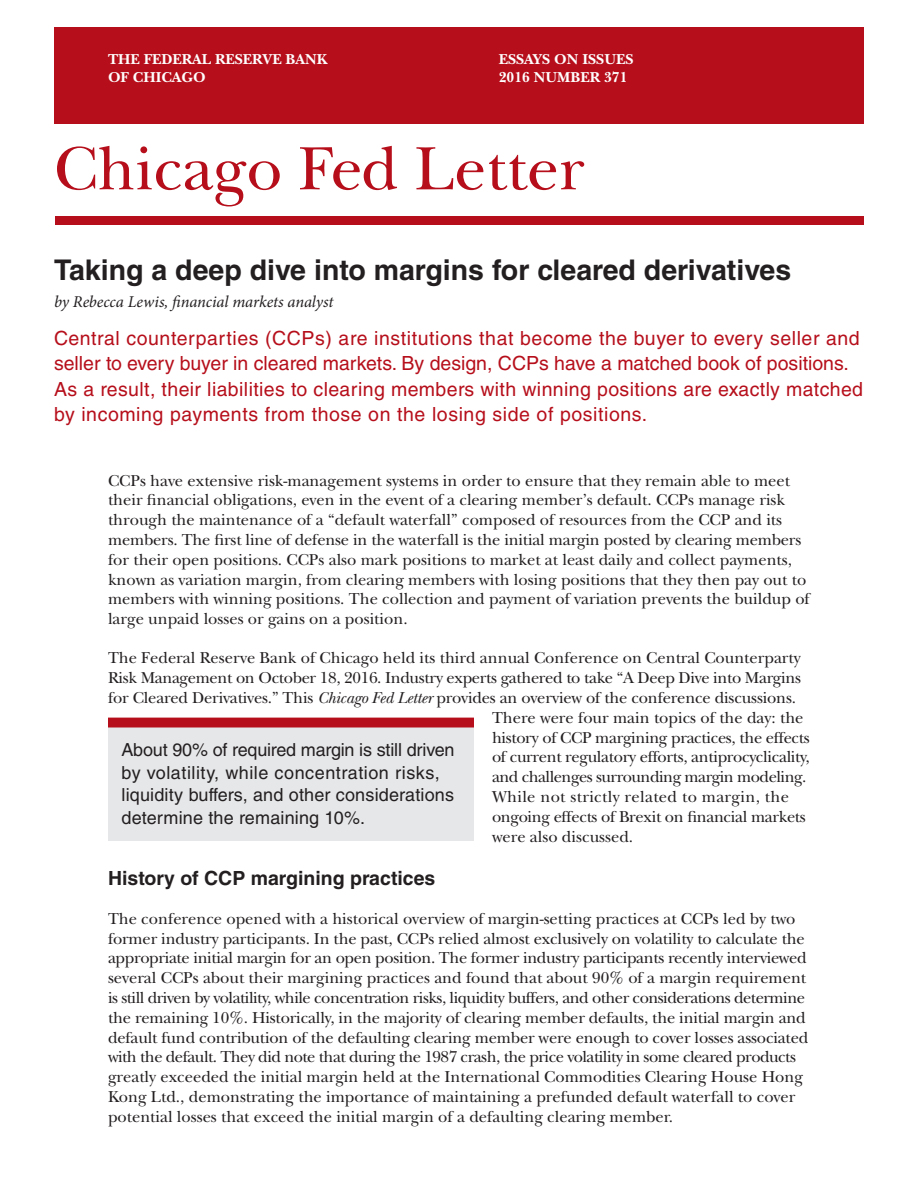
<style>
.page{position:relative;width:918px;height:1188px;background:#fff}
.page>*{position:absolute;margin:0;border:0;box-sizing:border-box;transform-origin:0 0}
.t1{font:63.75px "New Baskerville Std";color:#b60f1b}
.headline{font:700 28.5px "Helvetica LT Std";color:#231f20}
.summary{font:19.5px/25.5px "Helvetica LT Std";letter-spacing:.02em;color:#b60f1b}
.Subhead{font:700 19.5px "Helvetica LT Std";color:#231f20}
.pull-out_Quote{font:18px/22.5px "Helvetica LT Std";letter-spacing:.01em;color:#231f20}
.CFL_body_text{font:16.5px/19.8px "New Baskerville Std";color:#231f20}
.CFL_body_text-2{font:16.5px "New Baskerville Std";letter-spacing:-.02em;color:#231f20}
.CFL_body_text-3{font:16.5px "New Baskerville Std";letter-spacing:-.03em;color:#231f20}
.author{font:italic 16.5px "Minion Pro";letter-spacing:-.005em;color:#231f20}
.CFL_body_text-4{font:16.5px "New Baskerville Std";letter-spacing:.02em;color:#231f20}
.t2{font:700 15px/18px "New Baskerville Std";color:#fff}
.s1{font-style:italic}
</style>
<div class="page">
<div style="left:54px;top:27px;width:810px;height:96px;background:#b60f1b"></div>
<div style="left:56px;top:216px;width:808px;height:9px;background:#b60f1b"></div>
<div style="left:108px;top:724px;width:366px;height:117px;background:#e6e7e9"></div>
<div style="left:108px;top:718px;width:366px;height:10px;background:#b60f1b;border:2px solid #b60f1b"></div>
<p class="t2" style="left:108px;top:50px;width:221px">THE FEDERAL RESERVE BANK<br>OF CHICAGO</p>
<p class="t2" style="left:499px;top:50px;width:136px">ESSAYS ON ISSUES<br>2016 NUMBER 371</p>
<h1 class="t1" style="left:54px;top:132px;width:532px">Chicago Fed Letter</h1>
<p class="headline" style="left:54px;top:253px;width:739px">Taking a deep dive into margins for cleared derivatives</p>
<p class="author" style="left:54px;top:290px;width:281px">by Rebecca Lewis, financial markets analyst</p>
<p class="summary" style="left:54px;top:325px;width:811px">Central counterparties (CCPs) are institutions that become the buyer to every seller and seller to every buyer in cleared markets. By design, CCPs have a matched book of positions.<br>As a result, their liabilities to clearing members with winning positions are exactly matched by incoming payments from those on the losing side of positions.</p>
<p class="CFL_body_text" style="left:108px;top:470px;width:703px">CCPs have extensive risk-management systems in order to ensure that they remain able to meet their financial obligations, even in the event of a clearing member’s default. CCPs manage risk through the maintenance of a “default waterfall” composed of resources from the CCP and its members. The first line of defense in the waterfall is the initial margin posted by clearing members for their open positions. CCPs also mark positions to market at least daily and collect payments, known as variation margin, from clearing members with losing positions that they then pay out to members with winning positions. The collection and payment of variation prevents the buildup of large unpaid losses or gains on a position.</p>
<p class="CFL_body_text" style="left:108px;top:648px;width:694px">The Federal Reserve Bank of Chicago held its third annual Conference on Central Counterparty</p>
<p class="CFL_body_text-2" style="left:108px;top:668px;width:694px">Risk Management on October 18, 2016. Industry experts gathered to take “A Deep Dive into Margins</p>
<p class="CFL_body_text" style="left:108px;top:688px;width:690px">for Cleared Derivatives.” This <span class="s1">Chicago Fed Letter</span> provides an overview of the conference discussions.</p>
<p class="CFL_body_text" style="left:492px;top:708px;width:313px">There were four main topics of the day: the</p>
<p class="CFL_body_text-2" style="left:492px;top:728px;width:319px">history of CCP margining practices, the effects</p>
<p class="CFL_body_text-2" style="left:492px;top:748px;width:319px">of current regulatory efforts, antiprocyclicality,</p>
<p class="CFL_body_text-3" style="left:492px;top:767px;width:316px">and challenges surrounding margin modeling.</p>
<p class="CFL_body_text-4" style="left:492px;top:787px;width:299px">While not strictly related to margin, the</p>
<p class="CFL_body_text-2" style="left:492px;top:807px;width:315px">ongoing effects of Brexit on financial markets</p>
<p class="CFL_body_text" style="left:492px;top:827px;width:143px">were also discussed.</p>
<p class="Subhead" style="left:108px;top:866px;width:329px">History of CCP margining practices</p>
<p class="CFL_body_text" style="left:108px;top:909px;width:702px">The conference opened with a historical overview of margin-setting practices at CCPs led by two former industry participants. In the past, CCPs relied almost exclusively on volatility to calculate the appropriate initial margin for an open position. The former industry participants recently interviewed several CCPs about their margining practices and found that about 90% of a margin requirement is still driven by volatility, while concentration risks, liquidity buffers, and other considerations determine the remaining 10%. Historically, in the majority of clearing member defaults, the initial margin and default fund contribution of the defaulting clearing member were enough to cover losses associated with the default. They did note that during the 1987 crash, the price volatility in some cleared products greatly exceeded the initial margin held at the International Commodities Clearing House Hong Kong Ltd., demonstrating the importance of maintaining a prefunded default waterfall to cover potential losses that exceed the initial margin of a defaulting clearing member.</p>
<p class="pull-out_Quote" style="left:122px;top:738px;width:335px">About 90% of required margin is still driven by volatility, while concentration risks, liquidity buffers, and other considerations determine the remaining 10%.</p>
</div>
